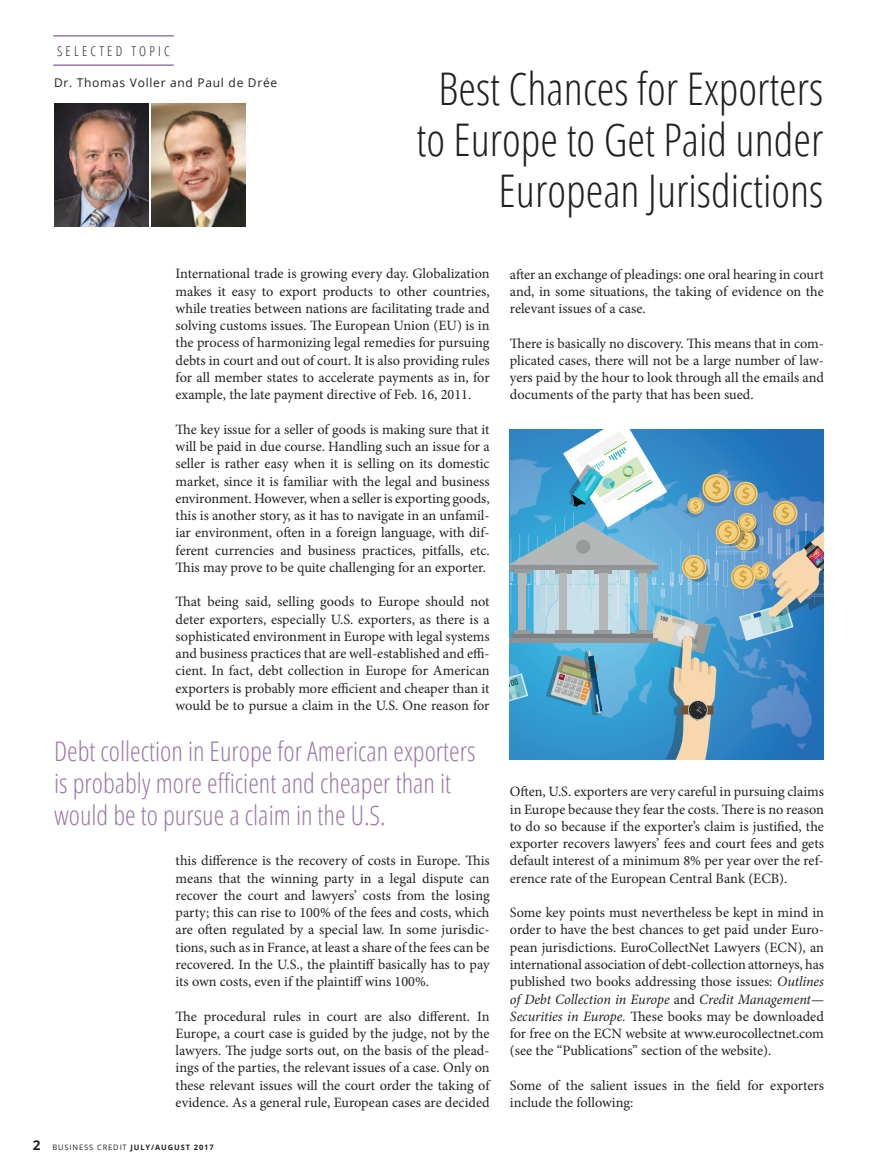
<style>
.page{position:relative;width:878px;height:1175px;background:#fff}
.page>*{position:absolute;margin:0;border:0;box-sizing:border-box;transform-origin:0 0}
.t1{font:300 condensed 45px/51px "Open Sans";color:#231f20;text-align:right}
.t2{font:300 condensed 27px/32.4px "Open Sans";color:#9b78a8}
.t3{font:14.25px/17.2px "Minion Pro";color:#231f20;text-align:justify}
.t4{font:300 condensed 13.5px "Open Sans";letter-spacing:.24em;color:#231f20}
.t5{font:12px "Open Sans";letter-spacing:.06em;color:#231f20}
.t6{font:700 7.5px "Open Sans";letter-spacing:.12em;color:#231f20}
.s1{font-size:13.5px}
.s2{font-weight:400}
.s3{font-style:italic}
</style>
<div class="page">
<hr style="left:53px;top:35px;width:121px;height:2px;background:#9b78a8">
<hr style="left:53px;top:64px;width:121px;height:2px;background:#9b78a8">
<img style="left:54px;top:103px;width:94px;height:123px">
<img style="left:151px;top:103px;width:95px;height:123px">
<hr style="left:877px;top:39px;width:1px;height:75px;background:#981d33">
<svg style="left:510px;top:430px;width:314px;height:329px;background:#6aa4c5"></svg>
<img style="left:776px;top:575px;width:28px;height:40px">
<p class="t4" style="left:57px;top:41px;width:114px">SELECTED TOPIC</p>
<p class="t5" style="left:54px;top:74px;width:225px">Dr. Thomas Voller and Paul de Drée</p>
<h1 class="t1" style="left:416px;top:62px;width:408px">Best Chances for Exporters to Europe to Get Paid under<br>European Jurisdictions</h1>
<p class="t3" style="left:176px;top:265px;width:315px">International trade is growing every day. Globalization makes it easy to export products to other countries, while treaties between nations are facilitating trade and solving customs issues. The European Union (EU) is in the process of harmonizing legal remedies for pursuing debts in court and out of court. It is also providing rules for all member states to accelerate payments as in, for example, the late payment directive of Feb. 16, 2011.</p>
<p class="t3" style="left:176px;top:420px;width:315px">The key issue for a seller of goods is making sure that it will be paid in due course. Handling such an issue for a seller is rather easy when it is selling on its domestic market, since it is familiar with the legal and business environment. However, when a seller is exporting goods, this is another story, as it has to navigate in an unfamil&shy;iar environment, often in a foreign language, with dif&shy;ferent currencies and business practices, pitfalls, etc.<br>This may prove to be quite challenging for an exporter.</p>
<p class="t3" style="left:176px;top:593px;width:315px">That being said, selling goods to Europe should not deter exporters, especially U.S. exporters, as there is a sophisticated environment in Europe with legal systems and business practices that are well-established and effi&shy;cient. In fact, debt collection in Europe for American exporters is probably more efficient and cheaper than it would be to pursue a claim in the U.S. One reason for</p>
<h2 class="t2" style="left:54px;top:733px;width:423px">Debt collection in Europe for American exporters is probably more efficient and cheaper than it would be to pursue a claim in the U.S.</h2>
<p class="t3" style="left:176px;top:852px;width:315px">this difference is the recovery of costs in Europe. This means that the winning party in a legal dispute can recover the court and lawyers’ costs from the losing party; this can rise to 100% of the fees and costs, which are often regulated by a special law. In some jurisdic&shy;tions, such as in France, at least a share of the fees can be recovered. In the U.S., the plaintiff basically has to pay its own costs, even if the plaintiff wins 100%.</p>
<p class="t3" style="left:176px;top:1007px;width:315px">The procedural rules in court are also different. In Europe, a court case is guided by the judge, not by the lawyers. The judge sorts out, on the basis of the plead&shy;ings of the parties, the relevant issues of a case. Only on these relevant issues will the court order the taking of evidence. As a general rule, European cases are decided</p>
<p class="t6" style="left:33px;top:1141px;width:182px"><span class="s1">2</span> <span class="s2">BUSINESS CREDIT</span> JULY/AUGUST 2017</p>
<p class="t3" style="left:510px;top:265px;width:315px">after an exchange of pleadings: one oral hearing in court and, in some situations, the taking of evidence on the relevant issues of a case.</p>
<p class="t3" style="left:510px;top:334px;width:315px">There is basically no discovery. This means that in com&shy;plicated cases, there will not be a large number of law&shy;yers paid by the hour to look through all the emails and documents of the party that has been sued.</p>
<p class="t3" style="left:510px;top:783px;width:315px">Often, U.S. exporters are very careful in pursuing claims in Europe because they fear the costs. There is no reason to do so because if the exporter’s claim is justified, the exporter recovers lawyers’ fees and court fees and gets default interest of a minimum 8% per year over the ref&shy;erence rate of the European Central Bank (ECB).</p>
<p class="t3" style="left:510px;top:904px;width:315px">Some key points must nevertheless be kept in mind in order to have the best chances to get paid under Euro&shy;pean jurisdictions. EuroCollectNet Lawyers (ECN), an international association of debt-collection attorneys, has published two books addressing those issues: <span class="s3">Outlines of Debt Collection in Europe</span> and <span class="s3">Credit Management— Securities in Europe.</span> These books may be downloaded for free on the ECN website at www.eurocollectnet.com (see the “Publications” section of the website).</p>
<p class="t3" style="left:510px;top:1076px;width:315px">Some of the salient issues in the field for exporters include the following:</p>
</div>
